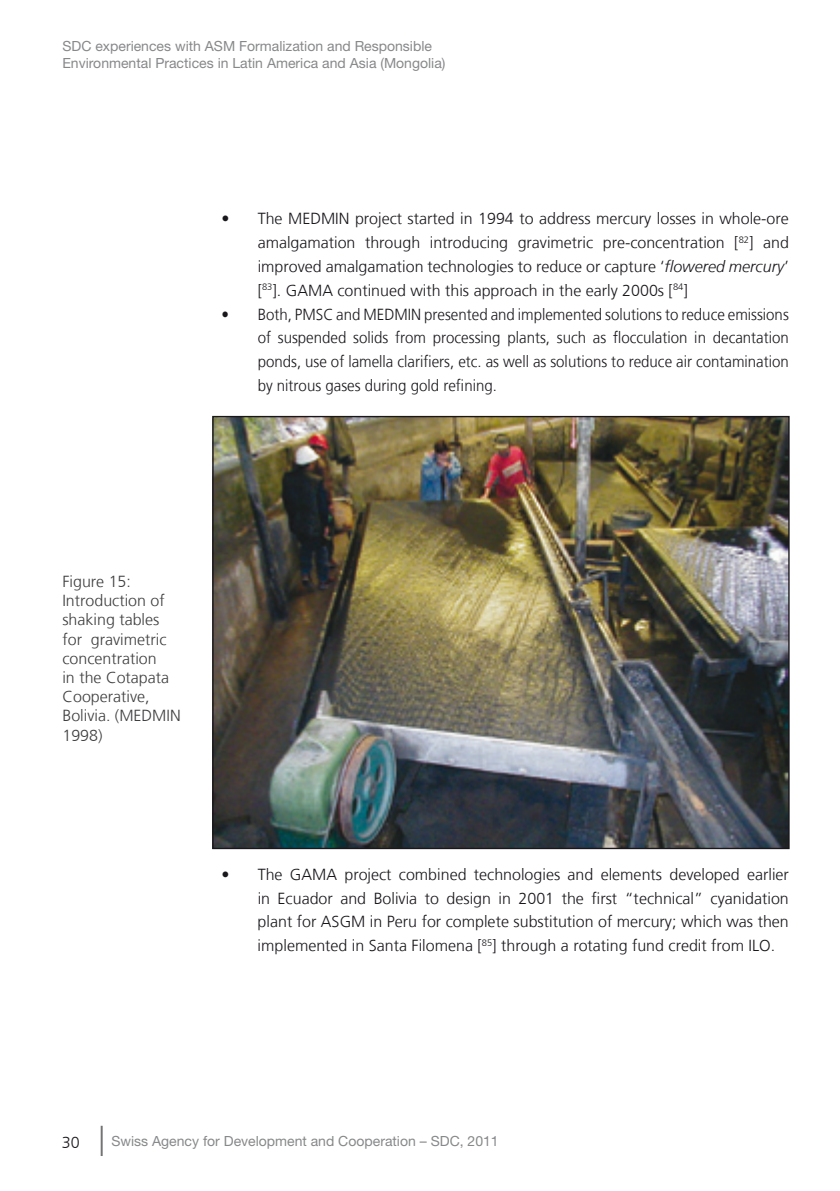
<style>
.page{position:relative;width:840px;height:1191px;background:#fff}
.page>*{position:absolute;margin:0;border:0;box-sizing:border-box;transform-origin:0 0}
.t1{font:300 16px/23.8px "Frutiger LT";color:#1a171c;text-align:justify}
.t2{font:300 16px/23.8px "Frutiger LT";color:#1a171c;text-align:justify;scale:.94 1}
.t3{font:300 16px/19.2px "Frutiger LT";color:#3e3e40}
.t4{font:14px/16.8px "Helvetica Neue LT Std";color:#87888a}
.s1{font-style:italic}
</style>
<div class="page">
<hr style="left:101px;top:1125px;width:2px;height:31px;background:#1a171c">
<img style="left:214px;top:418px;width:573px;height:429px">
<p class="t4" style="left:62px;top:37px;width:384px">SDC experiences with ASM Formalization and Responsible<br>Environmental Practices in Latin America and Asia (Mongolia)</p>
<p class="t1" style="left:257px;top:207px;width:532px;text-indent:-36px">• The MEDMIN project started in 1994 to address mercury losses in whole-ore amalgamation through introducing gravimetric pre-concentration [<sup>82</sup>] and improved amalgamation technologies to reduce or capture ‘<span class="s1">flowered mercury</span>’ [<sup>83</sup>]. GAMA continued with this approach in the early 2000s [<sup>84</sup>]</p>
<p class="t2" style="left:257px;top:302px;width:566px;text-indent:-36px">• Both, PMSC and MEDMIN presented and implemented solutions to reduce emissions of suspended solids from processing plants, such as flocculation in decantation ponds, use of lamella clarifiers, etc. as well as solutions to reduce air contamination by nitrous gases during gold refining.</p>
<p class="t3" style="left:62px;top:572px;width:120px">Figure 15:<br>Introduction of shaking tables for gravimetric concentration<br>in the Cotapata<br>Cooperative,<br>Bolivia. (MEDMIN<br>1998)</p>
<p class="t1" style="left:257px;top:862px;width:532px;text-indent:-36px">• The GAMA project combined technologies and elements developed earlier in Ecuador and Bolivia to design in 2001 the first “technical” cyanidation plant for ASGM in Peru for complete substitution of mercury; which was then implemented in Santa Filomena [<sup>85</sup>] through a rotating fund credit from ILO.</p>
<p class="t1" style="left:62px;top:1131px;width:19px">30</p>
<p class="t4" style="left:111px;top:1132px;width:388px">Swiss Agency for Development and Cooperation – SDC, 2011</p>
</div>
